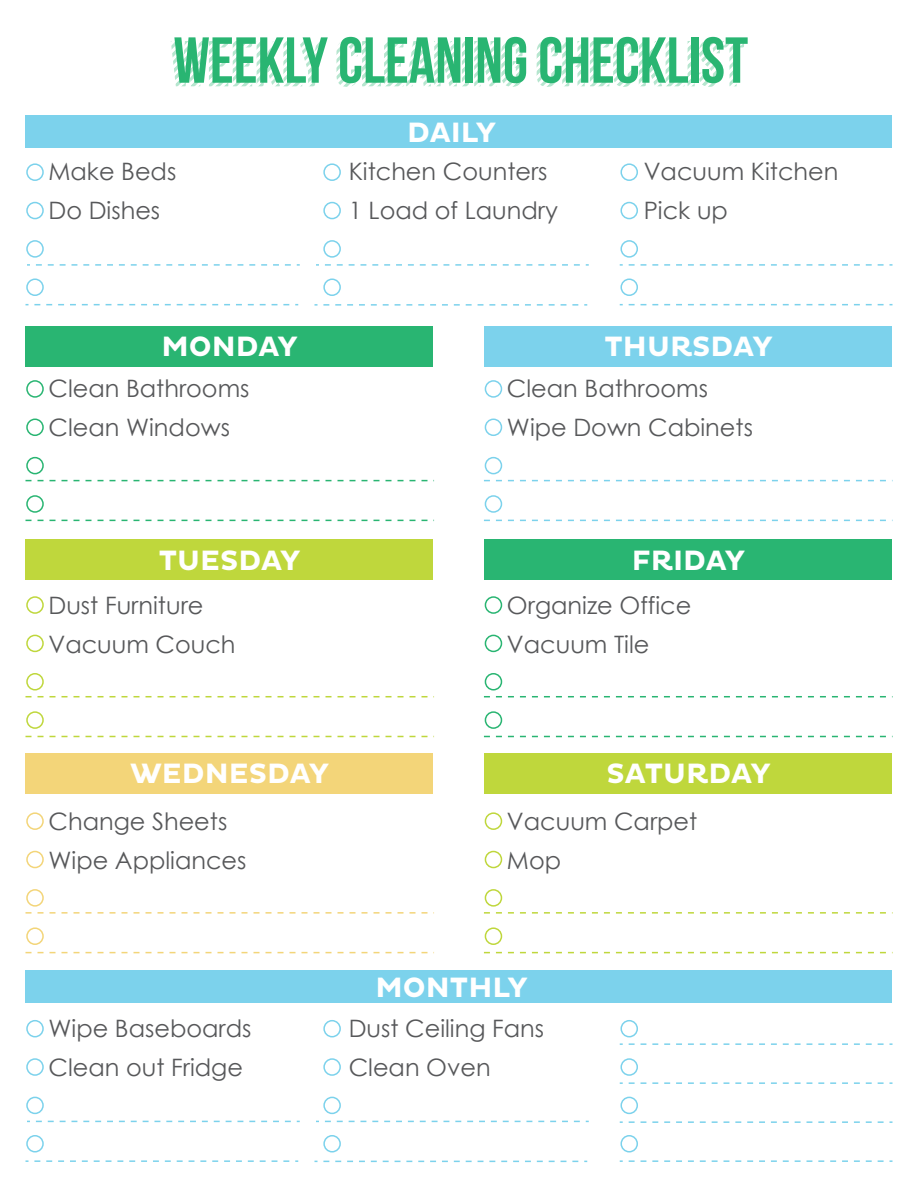
<style>
.page{position:relative;width:918px;height:1188px;background:#fff}
.page>*{position:absolute;margin:0;border:0;box-sizing:border-box;transform-origin:0 0}
.t1{font:64.8px "Bebas Neue";color:#29b572}
.t2{font:700 28.5px "Pluto";color:#fff}
.t3{font:24px/39px "Century Gothic";color:#57585a}
</style>
<div class="page">
<div style="left:26px;top:115px;width:866px;height:32px;background:#7cd2ec"></div>
<div style="left:26px;top:970px;width:866px;height:32px;background:#7cd2ec"></div>
<div style="left:26px;top:326px;width:408px;height:40px;background:#29b572"></div>
<div style="left:26px;top:540px;width:408px;height:40px;background:#bfd73c"></div>
<div style="left:26px;top:753px;width:408px;height:41px;background:#f3d579"></div>
<div style="left:484px;top:326px;width:408px;height:40px;background:#7cd2ec"></div>
<div style="left:484px;top:540px;width:408px;height:40px;background:#29b572"></div>
<div style="left:484px;top:753px;width:408px;height:41px;background:#bfd73c"></div>
<div style="left:26px;top:163px;width:18px;height:18px;border:2px solid #7cd2ec;border-radius:50%"></div>
<div style="left:323px;top:163px;width:18px;height:18px;border:2px solid #7cd2ec;border-radius:50%"></div>
<div style="left:620px;top:163px;width:18px;height:18px;border:2px solid #7cd2ec;border-radius:50%"></div>
<div style="left:26px;top:202px;width:18px;height:17px;border:2px solid #7cd2ec;border-radius:50%"></div>
<div style="left:323px;top:202px;width:18px;height:17px;border:2px solid #7cd2ec;border-radius:50%"></div>
<div style="left:620px;top:202px;width:18px;height:17px;border:2px solid #7cd2ec;border-radius:50%"></div>
<div style="left:26px;top:240px;width:18px;height:18px;border:2px solid #7cd2ec;border-radius:50%"></div>
<div style="left:323px;top:240px;width:18px;height:18px;border:2px solid #7cd2ec;border-radius:50%"></div>
<div style="left:620px;top:240px;width:18px;height:18px;border:2px solid #7cd2ec;border-radius:50%"></div>
<div style="left:26px;top:278px;width:18px;height:18px;border:2px solid #7cd2ec;border-radius:50%"></div>
<div style="left:323px;top:278px;width:18px;height:18px;border:2px solid #7cd2ec;border-radius:50%"></div>
<div style="left:620px;top:278px;width:18px;height:18px;border:2px solid #7cd2ec;border-radius:50%"></div>
<svg style="left:34px;top:304px;width:264px;height:1px"></svg>
<svg style="left:315px;top:304px;width:272px;height:2px"></svg>
<svg style="left:629px;top:304px;width:263px;height:1px"></svg>
<svg style="left:36px;top:264px;width:264px;height:2px"></svg>
<svg style="left:325px;top:264px;width:264px;height:2px"></svg>
<svg style="left:629px;top:264px;width:263px;height:2px"></svg>
<div style="left:26px;top:1020px;width:18px;height:17px;border:2px solid #7cd2ec;border-radius:50%"></div>
<div style="left:323px;top:1020px;width:18px;height:17px;border:2px solid #7cd2ec;border-radius:50%"></div>
<div style="left:620px;top:1020px;width:18px;height:17px;border:2px solid #7cd2ec;border-radius:50%"></div>
<div style="left:26px;top:1058px;width:18px;height:18px;border:2px solid #7cd2ec;border-radius:50%"></div>
<div style="left:323px;top:1058px;width:18px;height:18px;border:2px solid #7cd2ec;border-radius:50%"></div>
<div style="left:620px;top:1058px;width:18px;height:18px;border:2px solid #7cd2ec;border-radius:50%"></div>
<div style="left:26px;top:1097px;width:18px;height:17px;border:2px solid #7cd2ec;border-radius:50%"></div>
<div style="left:323px;top:1097px;width:18px;height:17px;border:2px solid #7cd2ec;border-radius:50%"></div>
<div style="left:620px;top:1097px;width:18px;height:17px;border:2px solid #7cd2ec;border-radius:50%"></div>
<div style="left:26px;top:1135px;width:18px;height:18px;border:2px solid #7cd2ec;border-radius:50%"></div>
<div style="left:323px;top:1135px;width:18px;height:18px;border:2px solid #7cd2ec;border-radius:50%"></div>
<div style="left:620px;top:1135px;width:18px;height:18px;border:2px solid #7cd2ec;border-radius:50%"></div>
<svg style="left:34px;top:1160px;width:264px;height:2px"></svg>
<svg style="left:315px;top:1161px;width:272px;height:1px"></svg>
<svg style="left:629px;top:1160px;width:263px;height:2px"></svg>
<svg style="left:36px;top:1121px;width:264px;height:1px"></svg>
<svg style="left:325px;top:1121px;width:264px;height:1px"></svg>
<svg style="left:629px;top:1121px;width:263px;height:2px"></svg>
<svg style="left:629px;top:1082px;width:263px;height:2px"></svg>
<svg style="left:629px;top:1043px;width:263px;height:2px"></svg>
<svg style="left:484px;top:520px;width:402px;height:1px"></svg>
<div style="left:485px;top:380px;width:17px;height:18px;border:2px solid #7cd2ec;border-radius:50%"></div>
<div style="left:485px;top:419px;width:17px;height:17px;border:2px solid #7cd2ec;border-radius:50%"></div>
<div style="left:485px;top:457px;width:17px;height:17px;border:2px solid #7cd2ec;border-radius:50%"></div>
<div style="left:485px;top:495px;width:17px;height:18px;border:2px solid #7cd2ec;border-radius:50%"></div>
<svg style="left:484px;top:480px;width:402px;height:1px"></svg>
<svg style="left:484px;top:736px;width:408px;height:1px"></svg>
<div style="left:485px;top:596px;width:17px;height:18px;border:2px solid #29b572;border-radius:50%"></div>
<div style="left:485px;top:635px;width:17px;height:17px;border:2px solid #29b572;border-radius:50%"></div>
<div style="left:485px;top:673px;width:17px;height:18px;border:2px solid #29b572;border-radius:50%"></div>
<div style="left:485px;top:711px;width:17px;height:18px;border:2px solid #29b572;border-radius:50%"></div>
<svg style="left:484px;top:696px;width:408px;height:1px"></svg>
<svg style="left:484px;top:952px;width:408px;height:1px"></svg>
<div style="left:485px;top:812px;width:17px;height:18px;border:2px solid #bfd73c;border-radius:50%"></div>
<div style="left:485px;top:851px;width:17px;height:17px;border:2px solid #bfd73c;border-radius:50%"></div>
<div style="left:485px;top:889px;width:17px;height:18px;border:2px solid #bfd73c;border-radius:50%"></div>
<div style="left:485px;top:927px;width:17px;height:18px;border:2px solid #bfd73c;border-radius:50%"></div>
<svg style="left:484px;top:912px;width:402px;height:2px"></svg>
<svg style="left:26px;top:520px;width:408px;height:1px"></svg>
<div style="left:26px;top:380px;width:18px;height:18px;border:2px solid #29b572;border-radius:50%"></div>
<div style="left:26px;top:419px;width:18px;height:17px;border:2px solid #29b572;border-radius:50%"></div>
<div style="left:26px;top:457px;width:18px;height:17px;border:2px solid #29b572;border-radius:50%"></div>
<div style="left:26px;top:495px;width:18px;height:18px;border:2px solid #29b572;border-radius:50%"></div>
<svg style="left:26px;top:480px;width:408px;height:1px"></svg>
<svg style="left:26px;top:736px;width:408px;height:1px"></svg>
<div style="left:26px;top:596px;width:18px;height:18px;border:2px solid #bfd73c;border-radius:50%"></div>
<div style="left:26px;top:635px;width:18px;height:17px;border:2px solid #bfd73c;border-radius:50%"></div>
<div style="left:26px;top:673px;width:18px;height:18px;border:2px solid #bfd73c;border-radius:50%"></div>
<div style="left:26px;top:711px;width:18px;height:18px;border:2px solid #bfd73c;border-radius:50%"></div>
<svg style="left:26px;top:696px;width:408px;height:1px"></svg>
<svg style="left:26px;top:952px;width:408px;height:1px"></svg>
<div style="left:26px;top:812px;width:18px;height:18px;border:2px solid #f3d579;border-radius:50%"></div>
<div style="left:26px;top:851px;width:18px;height:17px;border:2px solid #f3d579;border-radius:50%"></div>
<div style="left:26px;top:889px;width:18px;height:18px;border:2px solid #f3d579;border-radius:50%"></div>
<div style="left:26px;top:927px;width:18px;height:18px;border:2px solid #f3d579;border-radius:50%"></div>
<svg style="left:26px;top:912px;width:408px;height:2px"></svg>
<h1 class="t1" style="left:173px;top:25px;width:576px">WEEKLY CLEANING CHECKLIST</h1>
<p class="t2" style="left:407px;top:116px;width:90px">DAILY</p>
<p class="t3" style="left:49px;top:152px;width:129px">Make Beds<br>Do Dishes</p>
<p class="t3" style="left:644px;top:152px;width:196px">Vacuum Kitchen<br>Pick up</p>
<p class="t3" style="left:349px;top:152px;width:211px">Kitchen Counters<br>1 Load of Laundry</p>
<p class="t2" style="left:161px;top:330px;width:138px">MONDAY</p>
<p class="t2" style="left:605px;top:330px;width:169px">THURSDAY</p>
<p class="t3" style="left:49px;top:369px;width:203px">Clean Bathrooms<br>Clean Windows</p>
<p class="t3" style="left:507px;top:369px;width:248px">Clean Bathrooms<br>Wipe Down Cabinets</p>
<p class="t2" style="left:159px;top:544px;width:143px">TUESDAY</p>
<p class="t2" style="left:632px;top:544px;width:115px">FRIDAY</p>
<p class="t3" style="left:49px;top:585px;width:189px">Dust Furniture<br>Vacuum Couch</p>
<p class="t3" style="left:507px;top:585px;width:186px">Organize Office<br>Vacuum Tile</p>
<p class="t2" style="left:130px;top:757px;width:200px">WEDNESDAY</p>
<p class="t2" style="left:607px;top:757px;width:165px">SATURDAY</p>
<p class="t3" style="left:49px;top:802px;width:200px">Change Sheets<br>Wipe Appliances</p>
<p class="t3" style="left:507px;top:802px;width:192px">Vacuum Carpet<br>Mop</p>
<p class="t2" style="left:376px;top:971px;width:153px">MONTHLY</p>
<p class="t3" style="left:49px;top:1008px;width:204px">Wipe Baseboards<br>Clean out Fridge</p>
<p class="t3" style="left:349px;top:1008px;width:197px">Dust Ceiling Fans<br>Clean Oven</p>
</div>
